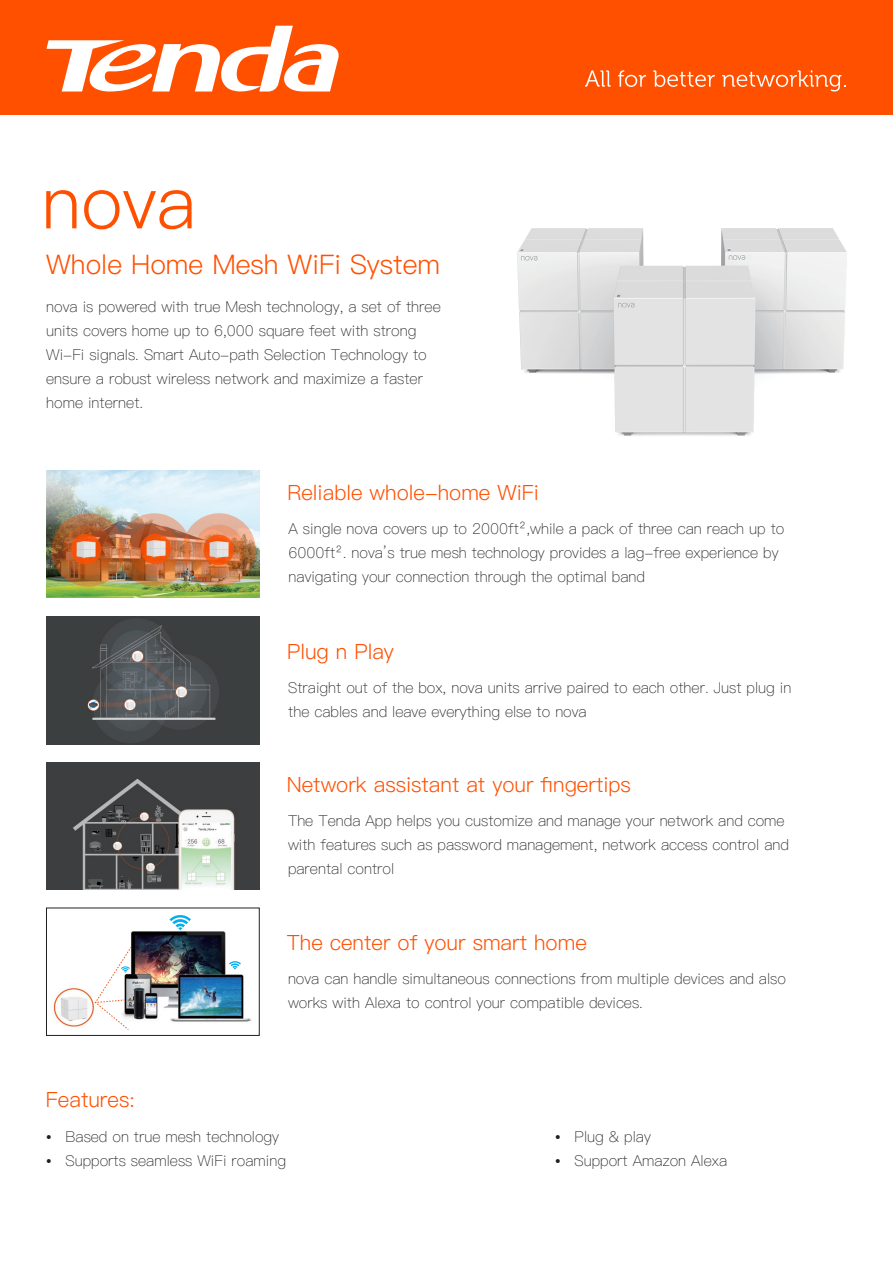
<style>
.page{position:relative;width:893px;height:1263px;background:#fff}
.page>*{position:absolute;margin:0;border:0;box-sizing:border-box;transform-origin:0 0}
.t1{font:72px "Ping Fang SC Regular";color:#ff5000}
.t2{font:27px "Ping Fang SC Regular";color:#ff5000}
.t3{font:21px "Ping Fang SC Regular";color:#ff5000}
.t4{font:15px/24px "Ping Fang SC Light";color:#231f20}
</style>
<div class="page">
<img style="left:46px;top:470px;width:213px;height:128px">
<img style="left:182px;top:513px;width:74px;height:74px;border-radius:50%">
<div style="left:203px;top:535px;width:31px;height:30px;background:#f4570c;border-radius:50%"></div>
<img style="left:208px;top:541px;width:22px;height:19px">
<img style="left:118px;top:513px;width:73px;height:74px;border-radius:50%">
<svg style="left:140px;top:534px;width:31px;height:30px"></svg>
<img style="left:145px;top:540px;width:22px;height:19px">
<img style="left:51px;top:513px;width:74px;height:74px;border-radius:50%">
<div style="left:75px;top:537px;width:26px;height:26px;background:#ce480b;border-radius:50%"></div>
<svg style="left:71px;top:534px;width:30px;height:31px"></svg>
<img style="left:75px;top:540px;width:22px;height:19px">
<img style="left:46px;top:617px;width:213px;height:127px">
<img style="left:46px;top:762px;width:213px;height:127px">
<div style="left:0;top:0;width:893px;height:115px;background:#ff5000"></div>
<svg style="left:585px;top:70px;width:26px;height:17px"></svg>
<svg style="left:618px;top:70px;width:28px;height:17px"></svg>
<svg style="left:653px;top:70px;width:62px;height:17px"></svg>
<svg style="left:722px;top:70px;width:123px;height:22px"></svg>
<svg style="left:46px;top:26px;width:293px;height:66px"></svg>
<img style="left:517px;top:228px;width:330px;height:208px">
<img style="left:53px;top:930px;width:198px;height:97px">
<svg style="left:169px;top:915px;width:22px;height:15px"></svg>
<svg style="left:229px;top:960px;width:12px;height:10px"></svg>
<svg style="left:95px;top:947px;width:36px;height:83px"></svg>
<h1 class="t1" style="left:42px;top:160px;width:156px">nova</h1>
<h2 class="t2" style="left:46px;top:248px;width:395px">Whole Home Mesh WiFi System</h2>
<p class="t4" style="left:46px;top:294px;width:396px">nova is powered with true Mesh technology, a set of three units covers home up to 6,000 square feet with strong Wi-Fi signals. Smart Auto-path Selection Technology to ensure a robust wireless network and maximize a faster home internet.</p>
<h3 class="t3" style="left:287px;top:480px;width:253px">Reliable whole-home WiFi</h3>
<p class="t4" style="left:289px;top:517px;width:497px">A single nova covers up to 2000ft²,while a pack of three can reach up to<br>6000ft². nova’s true mesh technology provides a lag-free experience by navigating your connection through the optimal band</p>
<h3 class="t3" style="left:287px;top:638px;width:108px">Plug n Play</h3>
<p class="t4" style="left:288px;top:675px;width:504px">Straight out of the box, nova units arrive paired to each other. Just plug in the cables and leave everything else to nova</p>
<h3 class="t3" style="left:287px;top:772px;width:346px">Network assistant at your fingertips</h3>
<p class="t4" style="left:288px;top:808px;width:502px">The Tenda App helps you customize and manage your network and come with features such as password management, network access control and parental control</p>
<h3 class="t3" style="left:46px;top:1086px;width:90px">Features:</h3>
<h3 class="t3" style="left:287px;top:930px;width:301px">The center of your smart home</h3>
<p class="t4" style="left:288px;top:967px;width:499px">nova can handle simultaneous connections from multiple devices and also works with Alexa to control your compatible devices.</p>
<p class="t4" style="left:46px;top:1125px;width:235px">• Based on true mesh technology</p>
<p class="t4" style="left:46px;top:1149px;width:242px">• Supports seamless WiFi roaming</p>
<p class="t4" style="left:555px;top:1125px;width:98px">• Plug &amp; play</p>
<p class="t4" style="left:555px;top:1149px;width:174px">• Support Amazon Alexa</p>
</div>
